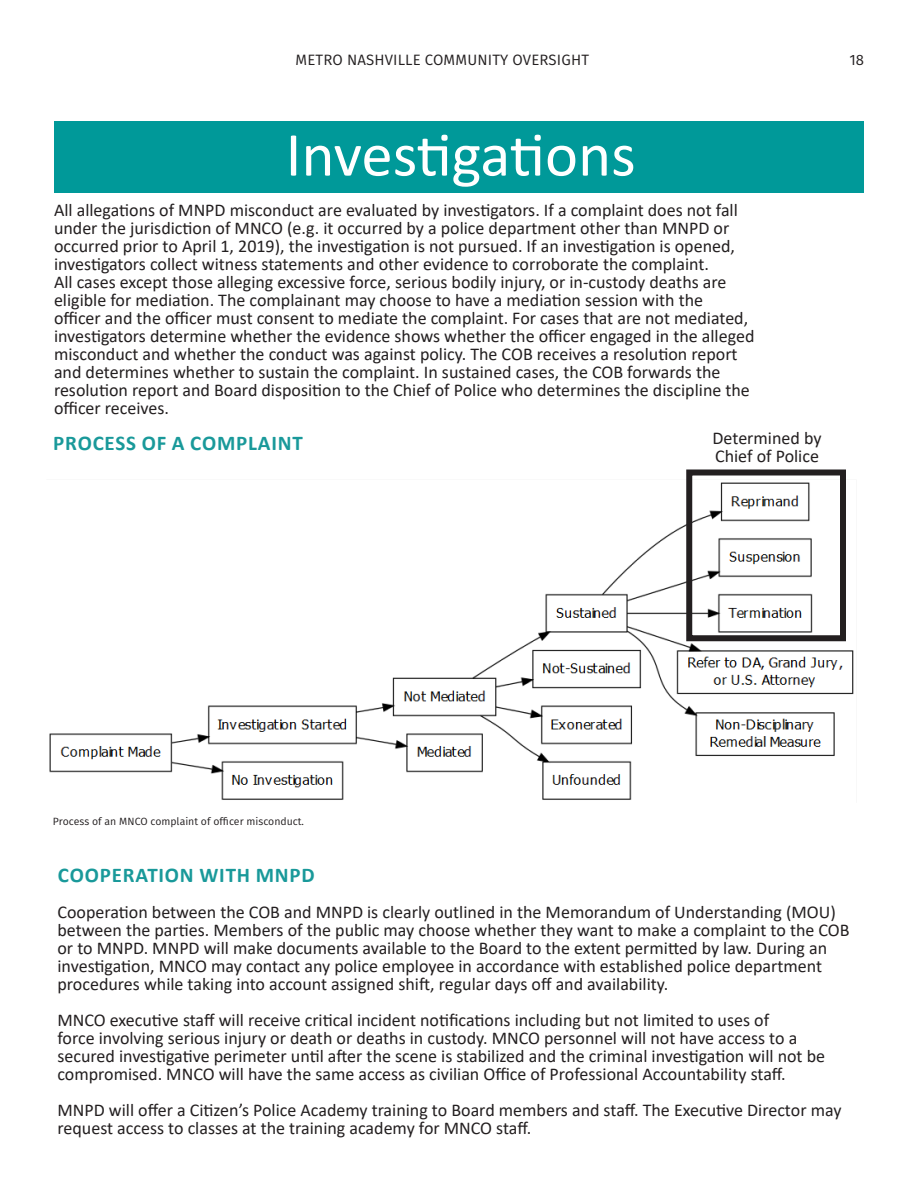
<style>
.page{position:relative;width:918px;height:1188px;background:#fff}
.page>*{position:absolute;margin:0;border:0;box-sizing:border-box;transform-origin:0 0}
.Title_Header{font:63px "Calibri";letter-spacing:-.01em;color:#fff}
.Box_Header_Text{font:700 21px "Calibri";letter-spacing:.04em;color:#19999a}
.Body_Text{font:18px/18px "Calibri";color:#231f20}
.t1{font:15px "Fira Sans";letter-spacing:.01em;color:#231f20}
.t2{font:10.5px "Fira Sans";color:#231f20}
</style>
<div class="page">
<img style="left:49px;top:482px;width:805px;height:318px">
<div style="left:54px;top:122px;width:810px;height:72px;background:#099"></div>
<div style="left:686px;top:470px;width:160px;height:171px;border:6px solid #231f20"></div>
<p class="t1" style="left:296px;top:50px;width:295px">METRO NASHVILLE COMMUNITY OVERSIGHT</p>
<p class="t1" style="left:849px;top:50px;width:16px">18</p>
<p class="Title_Header" style="left:286px;top:111px;width:352px">Investigations</p>
<p class="Body_Text" style="left:54px;top:201px;width:702px">All allegations of MNPD misconduct are evaluated by investigators. If a complaint does not fall under the jurisdiction of MNCO (e.g. it occurred by a police department other than MNPD or occurred prior to April 1, 2019), the investigation is not pursued. If an investigation is opened, investigators collect witness statements and other evidence to corroborate the complaint.<br>All cases except those alleging excessive force, serious bodily injury, or in-custody deaths are eligible for mediation. The complainant may choose to have a mediation session with the officer and the officer must consent to mediate the complaint. For cases that are not mediated, investigators determine whether the evidence shows whether the officer engaged in the alleged misconduct and whether the conduct was against policy. The COB receives a resolution report and determines whether to sustain the complaint. In sustained cases, the COB forwards the resolution report and Board disposition to the Chief of Police who determines the discipline the officer receives.</p>
<p class="Box_Header_Text" style="left:53px;top:428px;width:251px">PROCESS OF A COMPLAINT</p>
<p class="Body_Text" style="left:713px;top:429px;width:110px">Determined by<br>Chief of Police</p>
<p class="t2" style="left:53px;top:814px;width:253px">Process of an MNCO complaint of officer misconduct.</p>
<p class="Box_Header_Text" style="left:58px;top:860px;width:258px">COOPERATION WITH MNPD</p>
<p class="Body_Text" style="left:58px;top:903px;width:794px">Cooperation between the COB and MNPD is clearly outlined in the Memorandum of Understanding (MOU) between the parties. Members of the public may choose whether they want to make a complaint to the COB or to MNPD. MNPD will make documents available to the Board to the extent permitted by law. During an investigation, MNCO may contact any police employee in accordance with established police department procedures while taking into account assigned shift, regular days off and availability.</p>
<p class="Body_Text" style="left:58px;top:1011px;width:769px">MNCO executive staff will receive critical incident notifications including but not limited to uses of<br>force involving serious injury or death or deaths in custody. MNCO personnel will not have access to a secured investigative perimeter until after the scene is stabilized and the criminal investigation will not be compromised. MNCO will have the same access as civilian Office of Professional Accountability staff.</p>
<p class="Body_Text" style="left:58px;top:1101px;width:785px">MNPD will offer a Citizen’s Police Academy training to Board members and staff. The Executive Director may request access to classes at the training academy for MNCO staff.</p>
</div>
